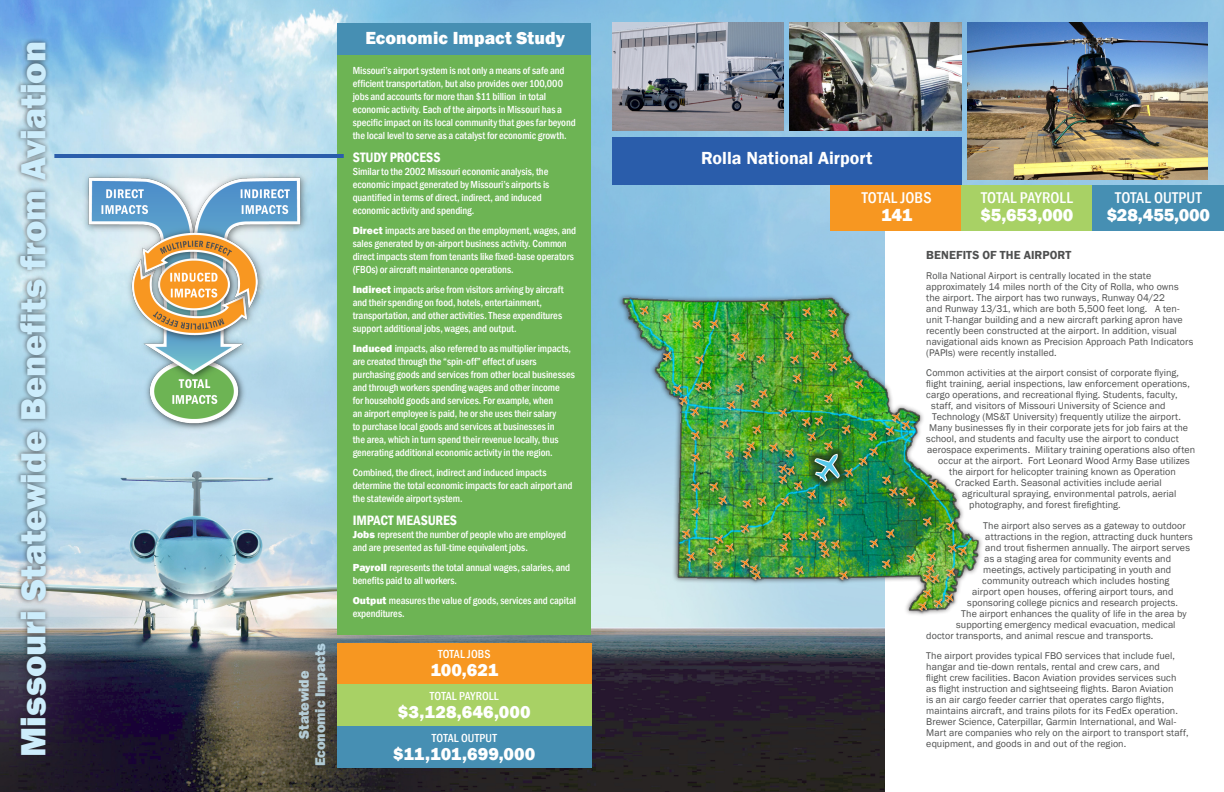
<style>
.page{position:relative;width:1224px;height:792px;background:#fff}
.page>*{position:absolute;margin:0;border:0;box-sizing:border-box;transform-origin:0 0}
.text{font:800 36px "Franklin Gothic";color:#ccecfb}
.text-2{font:800 18px "Franklin Gothic";letter-spacing:.005em;color:#fff}
.text-3{font:600 18px "Franklin Gothic";letter-spacing:.005em;color:#fff}
.text-4{font:500 condensed 16px "Franklin Gothic";letter-spacing:.01em;color:#fff}
.t1{font:800 14.6px/16.2px "Franklin Gothic";letter-spacing:-.01em;color:#ccecfb;text-align:center}
.text-5{font:600 condensed 14px "Franklin Gothic";letter-spacing:-.01em;color:#fff}
.text-6{font:500 condensed 12px "Franklin Gothic";letter-spacing:.015em;color:#fff}
.text-7{font:600 12px "Franklin Gothic";letter-spacing:.005em;color:#4e4f4f}
.text-8{font:500 condensed 10.5px/13px "Franklin Gothic";letter-spacing:-.005em;color:#fff}
.text-9{font:10px/11px "Franklin Gothic";letter-spacing:.005em;color:#4e4f4f}
.s1{font-weight:800;font-stretch:normal}
</style>
<div class="page">
<img style="left:0;top:0;width:1224px;height:792px">
<div style="left:886px;top:217px;width:338px;height:575px;background:#fff"></div>
<div style="left:831px;top:185px;width:131px;height:46px;background:#f79721"></div>
<div style="left:962px;top:185px;width:131px;height:46px;background:#a8d165"></div>
<div style="left:1093px;top:185px;width:131px;height:46px;background:#468fb3"></div>
<div style="left:337px;top:23px;width:254px;height:612px;background:#6db454"></div>
<div style="left:337px;top:643px;width:254px;height:42px;background:#f79721"></div>
<div style="left:337px;top:684px;width:254px;height:42px;background:#a8d165"></div>
<div style="left:337px;top:726px;width:254px;height:42px;background:#468fb3"></div>
<div style="left:15px;top:37px;width:36px;height:723px;background:#231f20;opacity:.75"></div>
<div style="left:337px;top:23px;width:254px;height:32px;background:#468fb3"></div>
<div style="left:612px;top:137px;width:350px;height:48px;background:#2a5dab"></div>
<img style="left:618px;top:289px;width:364px;height:329px">
<img style="left:71px;top:136px;width:245px;height:303px">
<img style="left:801px;top:439px;width:60px;height:58px">
<hr style="left:54px;top:154px;width:290px;height:4px;background:#2a5dab">
<img style="left:790px;top:22px;width:171px;height:109px">
<img style="left:612px;top:22px;width:171px;height:109px">
<img style="left:968px;top:22px;width:240px;height:158px">
<p class="text" style="left:10px;top:757px;width:717px;rotate:-90deg">Missouri Statewide Benefits from Aviation</p>
<h3 class="t1" style="left:296px;top:766px;width:125px;rotate:-90deg">Statewide<br>Economic Impacts</h3>
<p class="text-2" style="left:365px;top:26px;width:201px">Economic Impact Study</p>
<p class="text-8" style="left:353px;top:64px;width:225px">Missouri’s airport system is not only a means of safe and efficient transportation, but also provides over 100,000 jobs and accounts for more than $11 billion in total economic activity. Each of the airports in Missouri has a specific impact on its local community that goes far beyond the local level to serve as a catalyst for economic growth.</p>
<p class="text-5" style="left:353px;top:148px;width:89px">STUDY PROCESS</p>
<p class="text-8" style="left:353px;top:165px;width:198px">Similar to the 2002 Missouri economic analysis, the economic impact generated by Missouri’s airports is quantified in terms of direct, indirect, and induced economic activity and spending.</p>
<p class="text-8" style="left:353px;top:224px;width:225px"><span class="s1">Direct</span> impacts are based on the employment, wages, and sales generated by on-airport business activity. Common direct impacts stem from tenants like fixed-base operators (FBOs) or aircraft maintenance operations.</p>
<p class="text-8" style="left:353px;top:283px;width:212px"><span class="s1">Indirect</span> impacts arise from visitors arriving by aircraft and their spending on food, hotels, entertainment, transportation, and other activities. These expenditures support additional jobs, wages, and output.</p>
<p class="text-8" style="left:353px;top:342px;width:224px"><span class="s1">Induced</span> impacts, also referred to as multiplier impacts, are created through the “spin-off” effect of users purchasing goods and services from other local businesses and through workers spending wages and other income<br>for household goods and services. For example, when<br>an airport employee is paid, he or she uses their salary<br>to purchase local goods and services at businesses in<br>the area, which in turn spend their revenue locally, thus generating additional economic activity in the region.</p>
<p class="text-8" style="left:353px;top:466px;width:221px">Combined, the direct, indirect and induced impacts determine the total economic impacts for each airport and the statewide airport system.</p>
<p class="text-5" style="left:353px;top:511px;width:106px">IMPACT MEASURES</p>
<p class="text-8" style="left:353px;top:528px;width:215px"><span class="s1">Jobs</span> represent the number of people who are employed and are presented as full-time equivalent jobs.</p>
<p class="text-8" style="left:353px;top:561px;width:219px"><span class="s1">Payroll</span> represents the total annual wages, salaries, and benefits paid to all workers.</p>
<p class="text-8" style="left:353px;top:594px;width:225px"><span class="s1">Output</span> measures the value of goods, services and capital expenditures.</p>
<p class="text-6" style="left:438px;top:646px;width:54px">TOTAL JOBS</p>
<p class="text-2" style="left:430px;top:658px;width:70px">100,621</p>
<p class="text-6" style="left:430px;top:688px;width:71px">TOTAL PAYROLL</p>
<p class="text-2" style="left:398px;top:700px;width:134px">$3,128,646,000</p>
<p class="text-6" style="left:432px;top:730px;width:66px">TOTAL OUTPUT</p>
<p class="text-2" style="left:393px;top:742px;width:144px">$11,101,699,000</p>
<p class="text-3" style="left:701px;top:147px;width:173px">Rolla National Airport</p>
<p class="text-4" style="left:862px;top:188px;width:71px">TOTAL JOBS</p>
<p class="text-2" style="left:881px;top:203px;width:33px">141</p>
<p class="text-4" style="left:981px;top:188px;width:93px">TOTAL PAYROLL</p>
<p class="text-2" style="left:981px;top:203px;width:94px">$5,653,000</p>
<p class="text-4" style="left:1115px;top:188px;width:88px">TOTAL OUTPUT</p>
<p class="text-2" style="left:1107px;top:203px;width:105px">$28,455,000</p>
<p class="text-7" style="left:926px;top:247px;width:147px">BENEFITS OF THE AIRPORT</p>
<p class="text-9" style="left:926px;top:270px;width:269px">Rolla National Airport is centrally located in the state approximately 14 miles north of the City of Rolla, who owns the airport. The airport has two runways, Runway 04/22<br>and Runway 13/31, which are both 5,500 feet long. A ten&shy;unit T-hangar building and a new aircraft parking apron have recently been constructed at the airport. In addition, visual navigational aids known as Precision Approach Path Indicators (PAPIs) were recently installed.</p>
<p class="text-9" style="left:926px;top:368px;width:254px">Common activities at the airport consist of corporate flying,</p>
<p class="text-9" style="left:926px;top:379px;width:265px">flight training, aerial inspections, law enforcement operations,</p>
<p class="text-9" style="left:926px;top:390px;width:253px">cargo operations, and recreational flying. Students, faculty,</p>
<p class="text-9" style="left:931px;top:401px;width:236px">staff, and visitors of Missouri University of Science and</p>
<p class="text-9" style="left:932px;top:412px;width:250px">Technology (MS&amp;T University) frequently utilize the airport.</p>
<p class="text-9" style="left:929px;top:423px;width:260px">Many businesses fly in their corporate jets for job fairs at the</p>
<p class="text-9" style="left:926px;top:434px;width:254px">school, and students and faculty use the airport to conduct</p>
<p class="text-9" style="left:927px;top:445px;width:269px">aerospace experiments. Military training operations also often</p>
<p class="text-9" style="left:938px;top:456px;width:253px">occur at the airport. Fort Leonard Wood Army Base utilizes</p>
<p class="text-9" style="left:949px;top:467px;width:228px">the airport for helicopter training known as Operation</p>
<p class="text-9" style="left:955px;top:478px;width:208px">Cracked Earth. Seasonal activities include aerial</p>
<p class="text-9" style="left:962px;top:489px;width:216px">agricultural spraying, environmental patrols, aerial</p>
<p class="text-9" style="left:969px;top:500px;width:153px">photography, and forest firefighting.</p>
<p class="text-9" style="left:983px;top:520px;width:204px">The airport also serves as a gateway to outdoor</p>
<p class="text-9" style="left:985px;top:531px;width:209px">attractions in the region, attracting duck hunters</p>
<p class="text-9" style="left:985px;top:542px;width:206px">and trout fishermen annually. The airport serves</p>
<p class="text-9" style="left:984px;top:553px;width:188px">as a staging area for community events and</p>
<p class="text-9" style="left:983px;top:564px;width:190px">meetings, actively participating in youth and</p>
<p class="text-9" style="left:982px;top:575px;width:189px">community outreach which includes hosting</p>
<p class="text-9" style="left:972px;top:586px;width:203px">airport open houses, offering airport tours, and</p>
<p class="text-9" style="left:967px;top:597px;width:212px">sponsoring college picnics and research projects.</p>
<p class="text-9" style="left:961px;top:608px;width:227px">The airport enhances the quality of life in the area by</p>
<p class="text-9" style="left:956px;top:619px;width:221px">supporting emergency medical evacuation, medical</p>
<p class="text-9" style="left:926px;top:630px;width:229px">doctor transports, and animal rescue and transports.</p>
<p class="text-9" style="left:926px;top:651px;width:264px">The airport provides typical FBO services that include fuel, hangar and tie-down rentals, rental and crew cars, and<br>flight crew facilities. Bacon Aviation provides services such as flight instruction and sightseeing flights. Baron Aviation<br>is an air cargo feeder carrier that operates cargo flights, maintains aircraft, and trains pilots for its FedEx operation.<br>Brewer Science, Caterpillar, Garmin International, and Wal-Mart are companies who rely on the airport to transport staff, equipment, and goods in and out of the region.</p>
</div>
